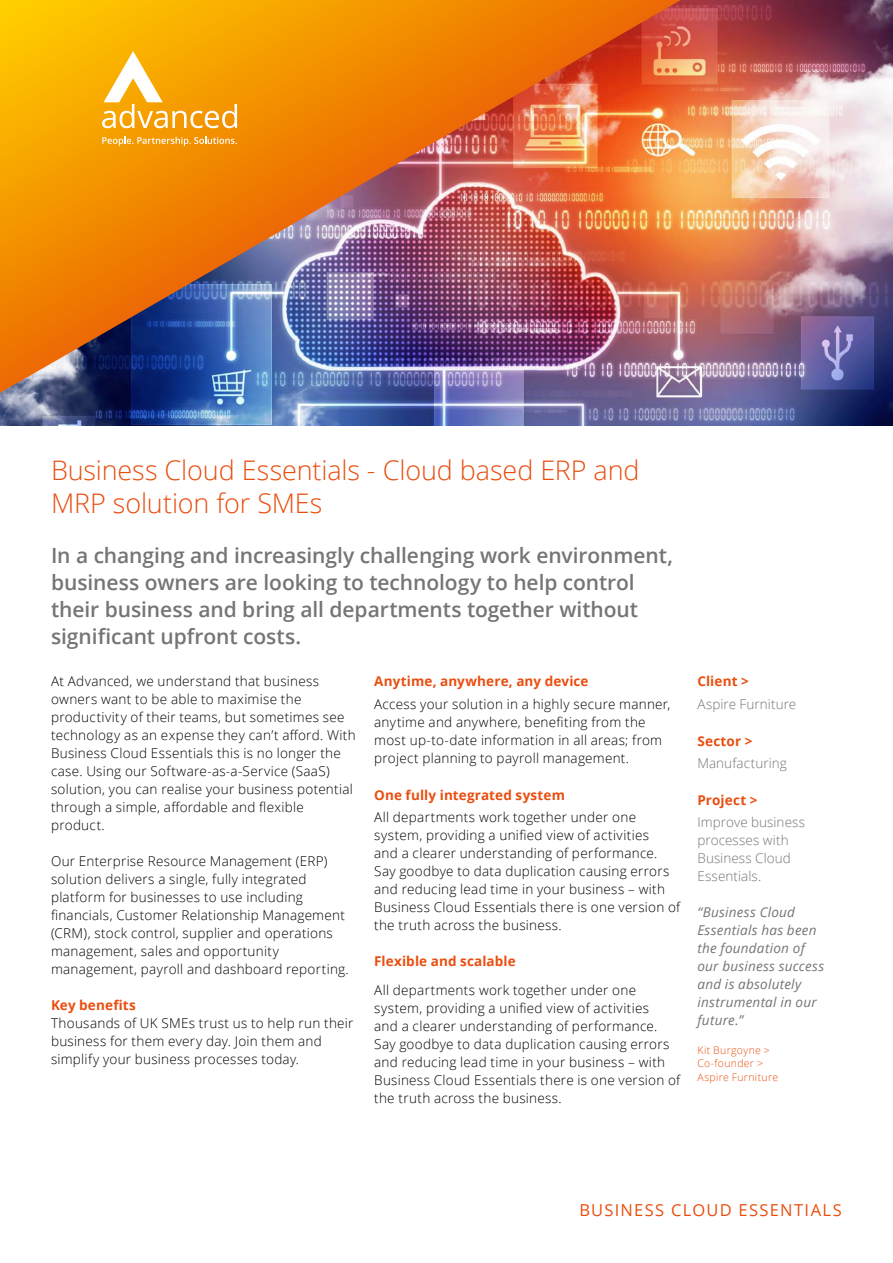
<style>
.page{position:relative;width:893px;height:1263px;background:#fff}
.page>*{position:absolute;margin:0;border:0;box-sizing:border-box;transform-origin:0 0}
.t1{font:300 27px/33px "Open Sans";letter-spacing:-.005em;color:#e94e0f}
.t2{font:600 21px/27px "Open Sans";letter-spacing:-.005em;color:#767474}
.t3{font:16.5px "Open Sans";letter-spacing:.08em;color:#e94e0f}
.t4{font:300 13.5px/18px "Open Sans";letter-spacing:.02em;color:#000}
.t5{font:italic 13.5px/18px "Open Sans";letter-spacing:.02em;color:#767474}
.t6{font:700 13.5px "Open Sans";letter-spacing:.01em;color:#e94e0f}
.t7{font:300 13.5px/18px "Open Sans";letter-spacing:.005em;color:#767474}
.t8{font:300 10.5px/13.5px "Open Sans";letter-spacing:.03em;color:#e94e0f}
</style>
<div class="page">
<img style="left:0;top:0;width:893px;height:425px">
<img style="left:0;top:0;width:703px;height:400px">
<svg style="left:102px;top:137px;width:135px;height:9px"></svg>
<svg style="left:102px;top:51px;width:135px;height:77px"></svg>
<h1 class="t1" style="left:51px;top:453px;width:590px">Business Cloud Essentials - Cloud based ERP and<br>MRP solution for SMEs</h1>
<h2 class="t2" style="left:51px;top:541px;width:623px">In a changing and increasingly challenging work environment, business owners are looking to technology to help control their business and bring all departments together without significant upfront costs.</h2>
<p class="t4" style="left:51px;top:672px;width:306px">At Advanced, we understand that business owners want to be able to maximise the productivity of their teams, but sometimes see technology as an expense they can’t afford. With Business Cloud Essentials this is no longer the case. Using our Software-as-a-Service (SaaS) solution, you can realise your business potential through a simple, affordable and flexible product.</p>
<p class="t4" style="left:51px;top:852px;width:299px">Our Enterprise Resource Management (ERP) solution delivers a single, fully integrated platform for businesses to use including financials, Customer Relationship Management (CRM), stock control, supplier and operations management, sales and opportunity management, payroll and dashboard reporting.</p>
<p class="t6" style="left:51px;top:996px;width:86px">Key benefits</p>
<p class="t4" style="left:51px;top:1014px;width:304px">Thousands of UK SMEs trust us to help run their business for them every day. Join them and simplify your business processes today.</p>
<p class="t6" style="left:374px;top:672px;width:216px">Anytime, anywhere, any device</p>
<p class="t4" style="left:374px;top:694px;width:298px">Access your solution in a highly secure manner, anytime and anywhere, benefiting from the most up-to-date information in all areas; from project planning to payroll management.</p>
<p class="t6" style="left:374px;top:785px;width:192px">One fully integrated system</p>
<p class="t4" style="left:374px;top:808px;width:308px">All departments work together under one system, providing a unified view of activities<br>and a clearer understanding of performance.<br>Say goodbye to data duplication causing errors and reducing lead time in your business – with Business Cloud Essentials there is one version of the truth across the business.</p>
<p class="t6" style="left:374px;top:951px;width:143px">Flexible and scalable</p>
<p class="t4" style="left:374px;top:980px;width:308px">All departments work together under one system, providing a unified view of activities<br>and a clearer understanding of performance.<br>Say goodbye to data duplication causing errors and reducing lead time in your business – with Business Cloud Essentials there is one version of the truth across the business.</p>
<p class="t6" style="left:697px;top:672px;width:53px">Client &gt;</p>
<p class="t7" style="left:697px;top:694px;width:100px">Aspire Furniture</p>
<p class="t6" style="left:697px;top:731px;width:57px">Sector &gt;</p>
<p class="t7" style="left:697px;top:754px;width:91px">Manufacturing</p>
<p class="t6" style="left:697px;top:791px;width:62px">Project &gt;</p>
<p class="t7" style="left:697px;top:813px;width:109px">Improve business processes with<br>Business Cloud<br>Essentials.</p>
<p class="t5" style="left:697px;top:903px;width:128px">“Business Cloud<br>Essentials has been the foundation of our business success and is absolutely instrumental in our future.”</p>
<p class="t8" style="left:697px;top:1043px;width:82px">Kit Burgoyne &gt;<br>Co-founder &gt;<br>Aspire Furniture</p>
<p class="t3" style="left:579px;top:1199px;width:264px">BUSINESS CLOUD ESSENTIALS</p>
</div>
